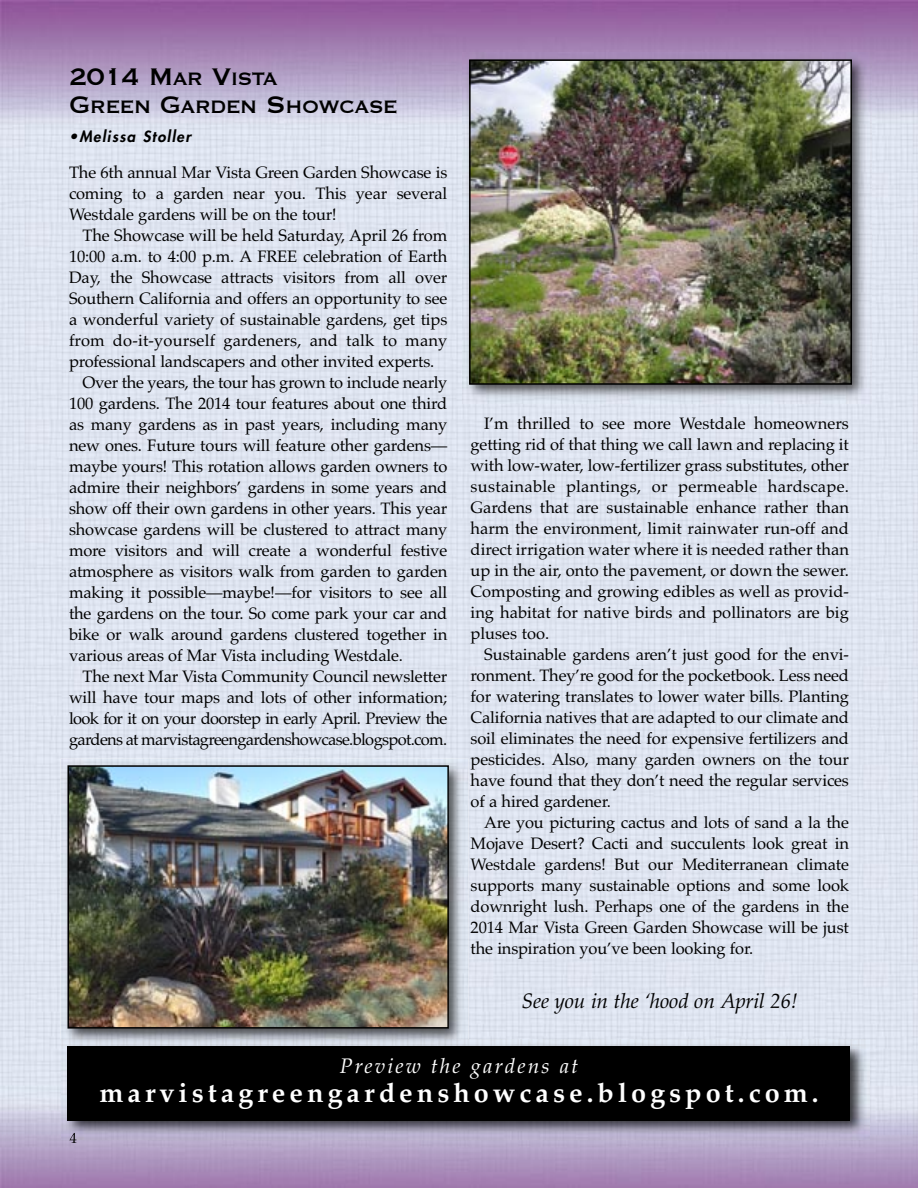
<style>
.page{position:relative;width:918px;height:1188px;background:#fff}
.page>*{position:absolute;margin:0;border:0;box-sizing:border-box;transform-origin:0 0}
.t1{font:31.5px "Copperplate";color:#000;scale:.96 1}
.t2{font:700 27px "Palatino";letter-spacing:.15em;color:#fff}
.t3{font:23.7px "Copperplate";letter-spacing:-.04em;color:#000;scale:.96 1}
.t4{font:italic 21px "Palatino";letter-spacing:-.01em;color:#000}
.t5{font:italic 21px "Palatino";letter-spacing:.1em;color:#fff}
.t6{font:16.5px/21px "Palatino";letter-spacing:-.01em;color:#000;text-align:justify}
.t7{font:16.5px "Palatino";letter-spacing:-.04em;color:#000}
.t8{font:16.5px "Palatino";letter-spacing:.01em;color:#000}
.t9{font:italic 800 15px "Futura";color:#000}
.t10{font:15px "Palatino";color:#000}
.s1{font-size:23.7px}
.s2{font-size:31.5px}
</style>
<div class="page">
<img style="left:0;top:0;width:918px;height:1188px">
<img style="left:61px;top:759px;width:408px;height:280px">
<img style="left:71px;top:768px;width:375px;height:258px">
<div style="left:68px;top:765px;width:381px;height:264px;border:2px solid #000"></div>
<img style="left:462px;top:53px;width:410px;height:351px">
<img style="left:472px;top:62px;width:377px;height:320px">
<div style="left:469px;top:59px;width:383px;height:326px;border:2px solid #000"></div>
<img style="left:61px;top:1039px;width:809px;height:101px">
<svg style="left:70px;top:1133px;width:6px;height:7px"></svg>
<div style="left:68px;top:1046px;width:782px;height:74px;background:#000"></div>
<h1 class="t1" style="left:69px;top:56px;width:219px">2014 M<span class="s1">AR</span> V<span class="s1">ISTA</span></h1>
<h3 class="t3" style="left:69px;top:91px;width:344px"><span class="s2">G</span>REEN <span class="s2">G</span>ARDEN <span class="s2">S</span>HOWCASE</h3>
<p class="t9" style="left:69px;top:129px;width:126px">•Melissa Stoller</p>
<p class="t6" style="left:69px;top:164px;width:380px">The 6th annual Mar Vista Green Garden Showcase is coming to a garden near you. This year several Westdale gardens will be on the tour!</p>
<p class="t6" style="left:83px;top:227px;width:366px">The Showcase will be held Saturday, April 26 from</p>
<p class="t6" style="left:69px;top:248px;width:380px">10:00 a.m. to 4:00 p.m. A FREE celebration of Earth</p>
<p class="t6" style="left:69px;top:269px;width:380px">Day, the Showcase attracts visitors from all over</p>
<p class="t6" style="left:69px;top:290px;width:380px">Southern California and offers an opportunity to see</p>
<p class="t6" style="left:69px;top:311px;width:380px">a wonderful variety of sustainable gardens, get tips</p>
<p class="t8" style="left:69px;top:334px;width:380px">from do-it-yourself gardeners, and talk to many</p>
<p class="t6" style="left:69px;top:353px;width:367px">professional landscapers and other invited experts.</p>
<p class="t6" style="left:83px;top:374px;width:367px">Over the years, the tour has grown to include nearly</p>
<p class="t6" style="left:69px;top:395px;width:380px">100 gardens. The 2014 tour features about one third</p>
<p class="t6" style="left:69px;top:416px;width:380px">as many gardens as in past years, including many</p>
<p class="t6" style="left:69px;top:437px;width:380px">new ones. Future tours will feature other gardens—</p>
<p class="t6" style="left:69px;top:458px;width:380px">maybe yours! This rotation allows garden owners to</p>
<p class="t6" style="left:69px;top:479px;width:380px">admire their neighbors’ gardens in some years and</p>
<p class="t6" style="left:69px;top:500px;width:380px">show off their own gardens in other years. This year</p>
<p class="t6" style="left:69px;top:521px;width:380px">showcase gardens will be clustered to attract many</p>
<p class="t6" style="left:69px;top:542px;width:380px">more visitors and will create a wonderful festive</p>
<p class="t6" style="left:69px;top:563px;width:380px">atmosphere as visitors walk from garden to garden</p>
<p class="t6" style="left:69px;top:584px;width:380px">making it possible—maybe!—for visitors to see all</p>
<p class="t6" style="left:69px;top:605px;width:380px">the gardens on the tour. So come park your car and</p>
<p class="t6" style="left:69px;top:626px;width:380px">bike or walk around gardens clustered together in</p>
<p class="t6" style="left:69px;top:647px;width:336px">various areas of Mar Vista including Westdale.</p>
<p class="t6" style="left:83px;top:668px;width:366px">The next Mar Vista Community Council newsletter</p>
<p class="t6" style="left:69px;top:689px;width:380px">will have tour maps and lots of other information;</p>
<p class="t7" style="left:69px;top:712px;width:380px">look for it on your doorstep in early April. Preview the</p>
<p class="t7" style="left:69px;top:733px;width:380px">gardens at marvistagreengardenshowcase.blogspot.com.</p>
<p class="t6" style="left:471px;top:415px;width:380px;text-indent:14px">I’m thrilled to see more Westdale homeowners getting rid of that thing we call lawn and replacing it with low-water, low-fertilizer grass substitutes, other sustainable plantings, or permeable hardscape.<br>Gardens that are sustainable enhance rather than harm the environment, limit rainwater run-off and direct irrigation water where it is needed rather than up in the air, onto the pavement, or down the sewer.<br>Composting and growing edibles as well as provid&shy;ing habitat for native birds and pollinators are big pluses too.</p>
<p class="t6" style="left:471px;top:646px;width:380px;text-indent:14px">Sustainable gardens aren’t just good for the envi&shy;ronment. They’re good for the pocketbook. Less need for watering translates to lower water bills. Planting California natives that are adapted to our climate and soil eliminates the need for expensive fertilizers and pesticides. Also, many garden owners on the tour have found that they don’t need the regular services of a hired gardener.</p>
<p class="t6" style="left:471px;top:814px;width:380px;text-indent:14px">Are you picturing cactus and lots of sand a la the Mojave Desert? Cacti and succulents look great in Westdale gardens! But our Mediterranean climate supports many sustainable options and some look downright lush. Perhaps one of the gardens in the 2014 Mar Vista Green Garden Showcase will be just the inspiration you’ve been looking for.</p>
<p class="t4" style="left:522px;top:993px;width:278px">See you in the ‘hood on April 26!</p>
<p class="t10" style="left:69px;top:1132px;width:9px">4</p>
<p class="t5" style="left:340px;top:1058px;width:240px">Preview the gardens at</p>
<h2 class="t2" style="left:99px;top:1082px;width:721px">marvistagreengardenshowcase.blogspot.com.</h2>
</div>
